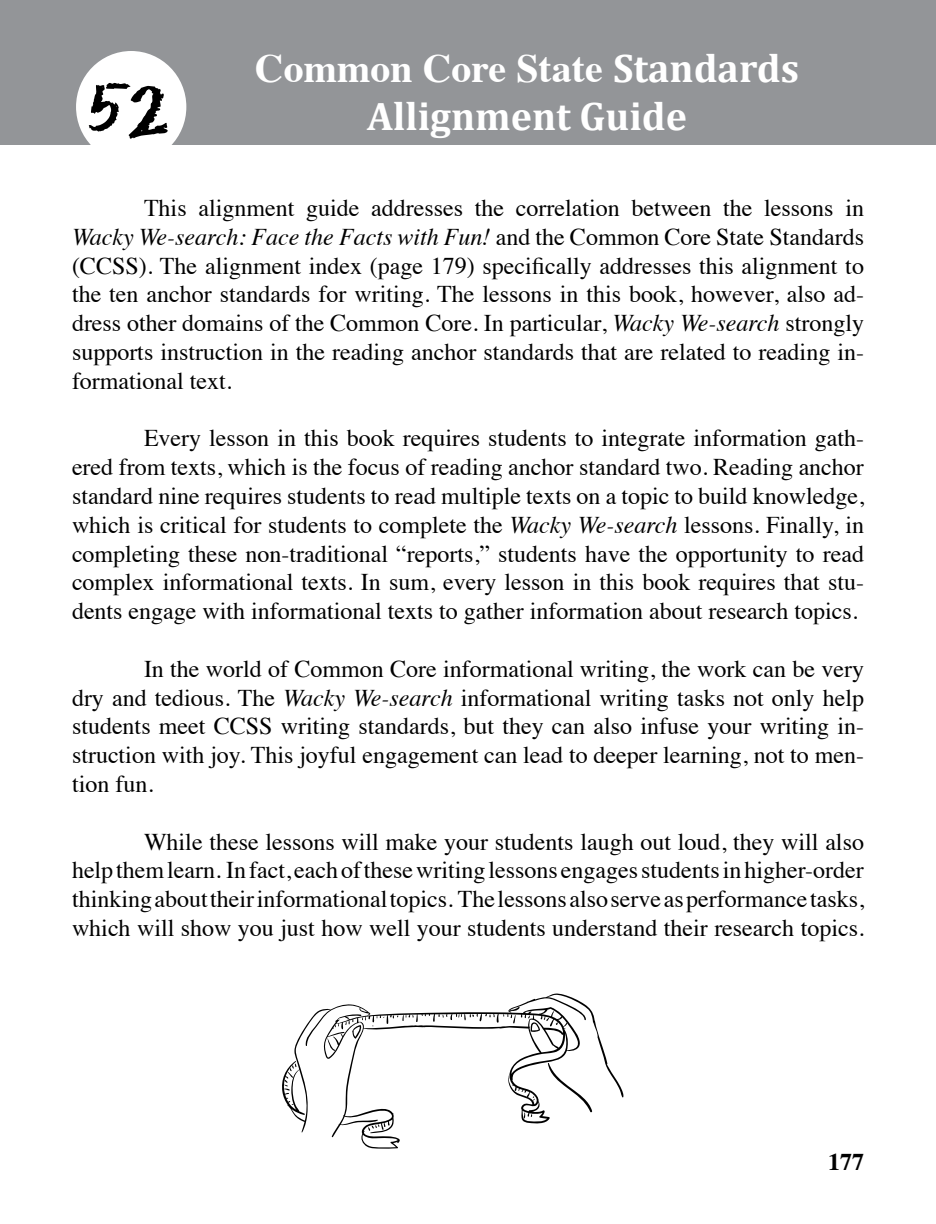
<style>
.page{position:relative;width:936px;height:1224px;background:#fff}
.page>*{position:absolute;margin:0;border:0;box-sizing:border-box;transform-origin:0 0}
.t1{font:66px "Eraser";color:#000}
.t2{font:700 40px "Times";color:#fff}
.t3{font:700 40px "Cambria";color:#fff}
.t4{font:24px/28.8px "Times";color:#000;text-align:justify}
.t5{font:700 24px "Times";color:#000}
.s1{font-family:"Cambria"}
.s2{font-style:italic}
</style>
<div class="page">
<div style="left:0;top:0;width:936px;height:144px;background:#939598"></div>
<div style="left:76px;top:51px;width:110px;height:112px;background:#fff;border-radius:50%"></div>
<svg style="left:282px;top:993px;width:342px;height:156px"></svg>
<h1 class="t1" style="left:88px;top:71px;width:83px">52</h1>
<h2 class="t2" style="left:255px;top:30px;width:546px">Common Core State <span class="s1">Standards</span></h2>
<h2 class="t3" style="left:367px;top:92px;width:322px">Allignment Guide</h2>
<p class="t4" style="left:72px;top:191px;width:794px;text-indent:72px">This alignment guide addresses the correlation between the lessons in <span class="s2">Wacky We-search: Face the Facts with Fun!</span> and the Common Core State Standards (CCSS). The alignment index (page 179) specifically addresses this alignment to the ten anchor standards for writing. The lessons in this book, however, also ad&shy;dress other domains of the Common Core. In particular, <span class="s2">Wacky We-search</span> strongly supports instruction in the reading anchor standards that are related to reading in&shy;formational text.</p>
<p class="t4" style="left:72px;top:422px;width:794px;text-indent:72px">Every lesson in this book requires students to integrate information gath&shy;ered from texts, which is the focus of reading anchor standard two. Reading anchor standard nine requires students to read multiple texts on a topic to build knowledge, which is critical for students to complete the <span class="s2">Wacky We-search</span> lessons. Finally, in completing these non-traditional “reports,” students have the opportunity to read complex informational texts. In sum, every lesson in this book requires that stu&shy;dents engage with informational texts to gather information about research topics.</p>
<p class="t4" style="left:72px;top:652px;width:794px;text-indent:72px">In the world of Common Core informational writing, the work can be very dry and tedious. The <span class="s2">Wacky We-search</span> informational writing tasks not only help students meet CCSS writing standards, but they can also infuse your writing in&shy;struction with joy. This joyful engagement can lead to deeper learning, not to men&shy;tion fun.</p>
<p class="t4" style="left:72px;top:825px;width:794px;text-indent:72px">While these lessons will make your students laugh out loud, they will also help them learn. In fact, each of these writing lessons engages students in higher-order thinking about their informational topics. The lessons also serve as performance tasks, which will show you just how well your students understand their research topics.</p>
<p class="t5" style="left:828px;top:1139px;width:37px">177</p>
</div>
